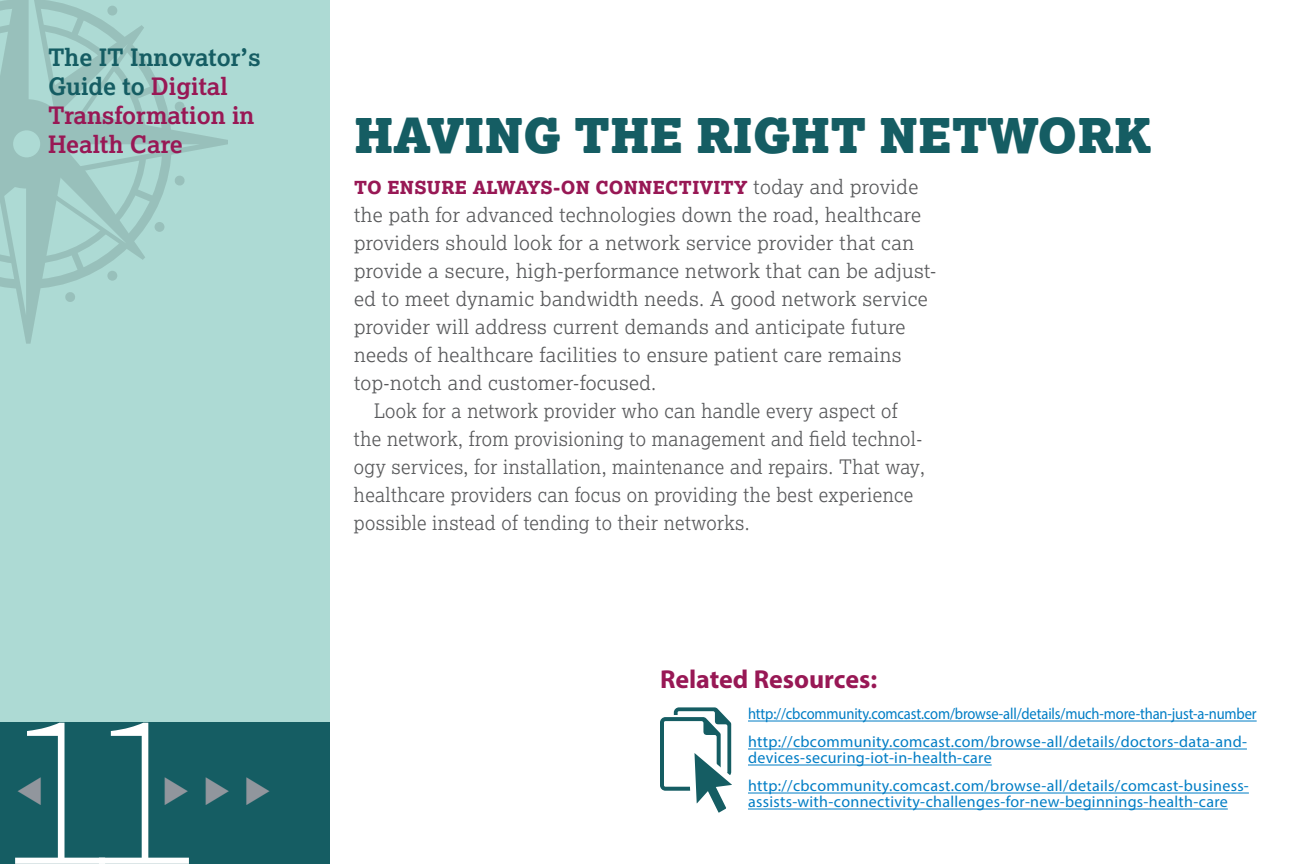
<style>
.page{position:relative;width:1296px;height:864px;background:#fff}
.page>*{position:absolute;margin:0;border:0;box-sizing:border-box;transform-origin:0 0}
.t1{font:200 220.6px "Source Code Pro";color:#fff}
.t2{font:900 48px "Lexia";color:#155d63}
.t3{font:33.6px "Wingdings 3";color:#91969d;scale:.95 1}
.t4{font:700 26px "Myriad Pro";color:#981855}
.t5{font:700 24px/28.8px "Lexia";color:#981855}
.t6{font:300 20px "Lexia";letter-spacing:.02em;color:#58595b}
.t7{font:300 20px "Lexia";letter-spacing:.02em;color:#58595b;scale:.95 1}
.t8{font:800 18px "Lexia";letter-spacing:.02em;color:#981855}
.t9{font:16px/28px "Myriad Pro";letter-spacing:.02em;color:#007dc5}
.t10{font:16px/28px "Myriad Pro";letter-spacing:-.01em;color:#007dc5;scale:.91 1}
.s1{color:#155d63}
.s2{font-weight:300;font-size:20px;color:#58595b}
</style>
<div class="page">
<div style="left:0;top:0;width:330px;height:821px;background:#addad4"></div>
<div style="left:0;top:722px;width:330px;height:142px;background:#155d63"></div>
<svg style="left:0;top:0;width:214px;height:330px"></svg>
<svg style="left:660px;top:707px;width:94px;height:106px"></svg>
<hr style="left:748px;top:721px;width:509px;height:1px;background:#007dc5">
<hr style="left:748px;top:749px;width:499px;height:1px;background:#007dc5">
<hr style="left:748px;top:765px;width:244px;height:1px;background:#007dc5">
<hr style="left:748px;top:793px;width:501px;height:1px;background:#007dc5">
<hr style="left:748px;top:809px;width:480px;height:1px;background:#007dc5">
<p class="t5" style="left:48px;top:42px;width:214px"><span class="s1">The IT Innovator’s<br>Guide to</span> Digital<br>Transformation in<br>Health Care</p>
<h1 class="t1" style="left:-10px;top:658px;width:218px">11</h1>
<h3 class="t3" style="left:162px;top:772px;width:117px">◆◆◆</h3>
<h2 class="t2" style="left:354px;top:104px;width:799px">HAVING THE RIGHT NETWORK</h2>
<p class="t8" style="left:354px;top:175px;width:566px">TO ENSURE ALWAYS-ON CONNECTIVITY <span class="s2">today and provide</span></p>
<p class="t6" style="left:354px;top:202px;width:568px">the path for advanced technologies down the road, healthcare</p>
<p class="t6" style="left:354px;top:230px;width:561px">providers should look for a network service provider that can</p>
<p class="t6" style="left:354px;top:258px;width:584px">provide a secure, high-performance network that can be adjust-</p>
<p class="t6" style="left:354px;top:286px;width:575px">ed to meet dynamic bandwidth needs. A good network service</p>
<p class="t6" style="left:354px;top:314px;width:553px">provider will address current demands and anticipate future</p>
<p class="t6" style="left:354px;top:342px;width:549px">needs of healthcare facilities to ensure patient care remains</p>
<p class="t6" style="left:354px;top:370px;width:304px">top-notch and customer-focused.</p>
<p class="t7" style="left:374px;top:398px;width:553px">Look for a network provider who can handle every aspect of</p>
<p class="t7" style="left:354px;top:426px;width:600px">the network, from provisioning to management and field technol-</p>
<p class="t7" style="left:354px;top:454px;width:603px">ogy services, for installation, maintenance and repairs. That way,</p>
<p class="t7" style="left:354px;top:482px;width:590px">healthcare providers can focus on providing the best experience</p>
<p class="t7" style="left:354px;top:510px;width:418px">possible instead of tending to their networks.</p>
<h3 class="t4" style="left:660px;top:662px;width:219px">Related Resources:</h3>
<p class="t10" style="left:748px;top:700px;width:561px">http://cbcommunity.comcast.com/browse-all/details/much-more-than-just-a-number http://cbcommunity.comcast.com/browse-all/details/doctors-data-and-</p>
<p class="t9" style="left:748px;top:744px;width:502px">devices-securing-iot-in-health-care http://cbcommunity.comcast.com/browse-all/details/comcast-business-</p>
<p class="t9" style="left:748px;top:788px;width:481px">assists-with-connectivity-challenges-for-new-beginnings-health-care</p>
</div>
